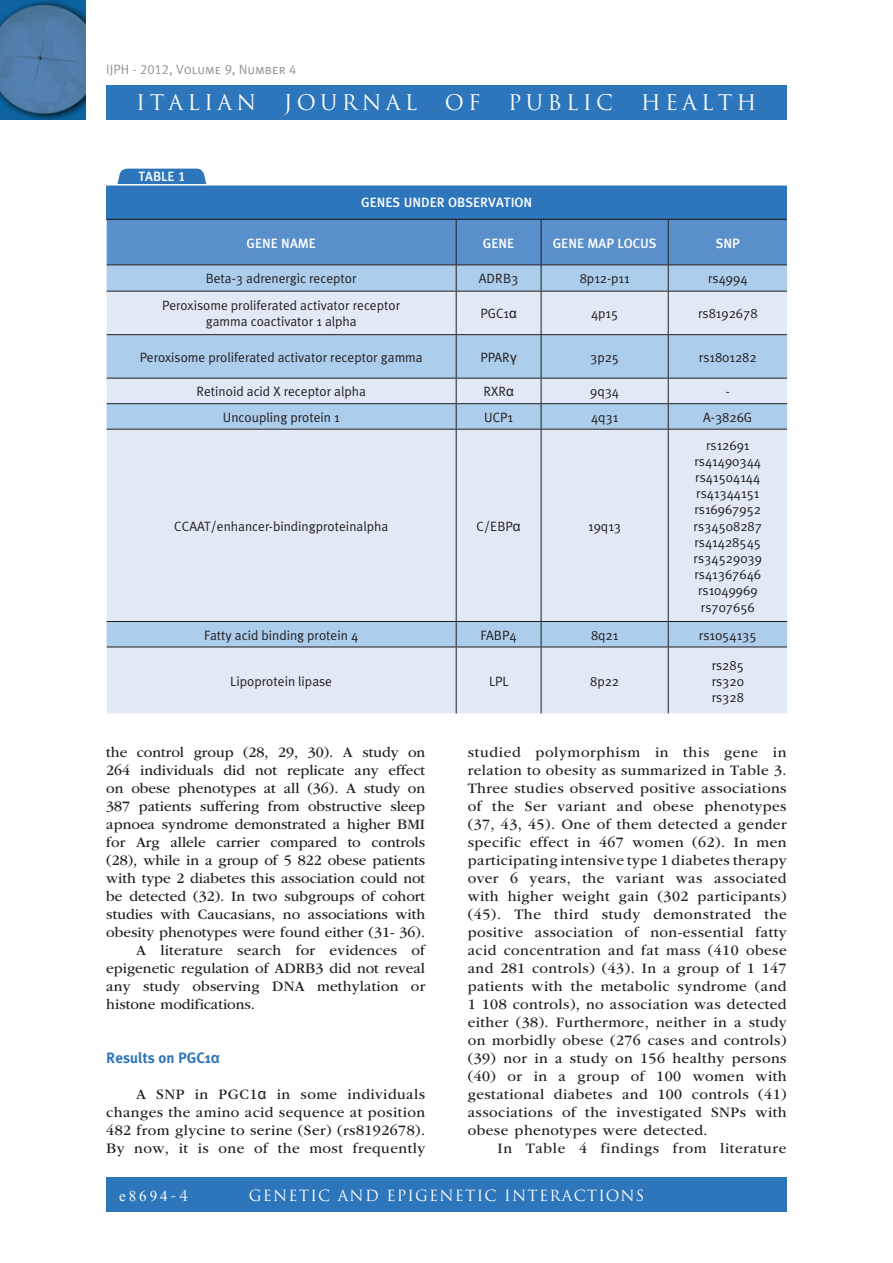
<style>
.page{position:relative;width:893px;height:1263px;background:#fff}
.page>*{position:absolute;margin:0;border:0;box-sizing:border-box;transform-origin:0 0}
.t1{font:21px "Trajan Pro";letter-spacing:.2em;color:#fff}
.t2{font:15px/18px "ITC Garamond Std";color:#231f20;text-align:justify}
.t3{font:15px "Trajan Pro";color:#fff}
.t4{font:15px "ITC Garamond Std";letter-spacing:.045em;color:#231f20}
.t5{font:700 15px "Meta Plus";color:#2e76bc}
.t6{font:15px "Times New Roman";letter-spacing:.2em;color:#fff}
.t7{font:13.5px/16.2px "Meta Plus Normal";color:#231f20;text-align:center}
.t8{font:13.5px "Meta Plus Medium Caps";color:#fff}
.t9{font:13.5px "Meta Plus Normal Caps";color:#939598}
.s1{font-family:"Arial"}
.s2{font-family:"Trajan Pro"}
</style>
<div class="page">
<div style="left:106px;top:85px;width:681px;height:34px;background:#2e76bc"></div>
<div style="left:106px;top:1178px;width:681px;height:34px;background:#2e76bc"></div>
<img style="left:0;top:0;width:85px;height:119px">
<svg style="left:117px;top:169px;width:90px;height:15px"></svg>
<div style="left:107px;top:185px;width:680px;height:34px;background:#2e76bc"></div>
<hr style="left:105px;top:184px;width:686px;height:2px;background:#fff">
<hr style="left:107px;top:219px;width:680px;height:1px;background:#231f20">
<svg style="left:107px;top:292px;width:680px;height:421px;background:#d4e1f2"></svg>
<svg style="left:107px;top:220px;width:680px;height:71px;background:#75a3d2"></svg>
<hr style="left:107px;top:291px;width:349px;height:1px;background:#231f20">
<hr style="left:456px;top:291px;width:85px;height:1px;background:#231f20">
<hr style="left:456px;top:291px;width:1px;height:43px;background:#231f20">
<hr style="left:541px;top:291px;width:127px;height:1px;background:#231f20">
<hr style="left:541px;top:291px;width:1px;height:43px;background:#231f20">
<hr style="left:668px;top:291px;width:119px;height:1px;background:#231f20">
<hr style="left:668px;top:291px;width:1px;height:43px;background:#231f20">
<hr style="left:107px;top:334px;width:349px;height:1px;background:#231f20">
<hr style="left:456px;top:334px;width:85px;height:1px;background:#231f20">
<hr style="left:456px;top:335px;width:1px;height:43px;background:#231f20">
<hr style="left:541px;top:334px;width:127px;height:1px;background:#231f20">
<hr style="left:541px;top:335px;width:1px;height:43px;background:#231f20">
<hr style="left:668px;top:334px;width:119px;height:1px;background:#231f20">
<hr style="left:668px;top:335px;width:1px;height:43px;background:#231f20">
<hr style="left:107px;top:378px;width:349px;height:1px;background:#231f20">
<hr style="left:456px;top:378px;width:85px;height:1px;background:#231f20">
<hr style="left:541px;top:378px;width:127px;height:1px;background:#231f20">
<hr style="left:668px;top:378px;width:119px;height:1px;background:#231f20">
<hr style="left:107px;top:403px;width:349px;height:1px;background:#231f20">
<hr style="left:456px;top:403px;width:85px;height:1px;background:#231f20">
<svg style="left:456px;top:378px;width:1px;height:51px"></svg>
<hr style="left:541px;top:403px;width:127px;height:1px;background:#231f20">
<svg style="left:541px;top:378px;width:1px;height:51px"></svg>
<hr style="left:668px;top:403px;width:119px;height:1px;background:#231f20">
<svg style="left:668px;top:378px;width:1px;height:51px"></svg>
<hr style="left:107px;top:429px;width:349px;height:1px;background:#231f20">
<hr style="left:456px;top:429px;width:85px;height:1px;background:#231f20">
<hr style="left:456px;top:429px;width:1px;height:192px;background:#231f20">
<hr style="left:541px;top:429px;width:127px;height:1px;background:#231f20">
<hr style="left:541px;top:429px;width:1px;height:192px;background:#231f20">
<hr style="left:668px;top:429px;width:119px;height:1px;background:#231f20">
<hr style="left:668px;top:429px;width:1px;height:192px;background:#231f20">
<hr style="left:107px;top:621px;width:349px;height:1px;background:#231f20">
<hr style="left:456px;top:621px;width:85px;height:1px;background:#231f20">
<svg style="left:456px;top:622px;width:1px;height:25px"></svg>
<hr style="left:541px;top:621px;width:127px;height:1px;background:#231f20">
<svg style="left:541px;top:622px;width:1px;height:25px"></svg>
<hr style="left:668px;top:621px;width:119px;height:1px;background:#231f20">
<svg style="left:668px;top:622px;width:1px;height:25px"></svg>
<hr style="left:107px;top:647px;width:349px;height:1px;background:#231f20">
<hr style="left:456px;top:647px;width:85px;height:1px;background:#231f20">
<hr style="left:456px;top:647px;width:1px;height:66px;background:#231f20">
<hr style="left:541px;top:647px;width:127px;height:1px;background:#231f20">
<hr style="left:541px;top:647px;width:1px;height:66px;background:#231f20">
<hr style="left:668px;top:647px;width:119px;height:1px;background:#231f20">
<hr style="left:668px;top:647px;width:1px;height:66px;background:#231f20">
<p class="t9" style="left:106px;top:62px;width:192px">IJPH - 2012, Volume 9, Number 4</p>
<h1 class="t1" style="left:136px;top:89px;width:121px">ITALIAN</h1>
<h1 class="t1" style="left:284px;top:89px;width:135px">JOURNAL</h1>
<h1 class="t1" style="left:445px;top:89px;width:37px">OF</h1>
<h1 class="t1" style="left:508px;top:89px;width:106px">PUBLIC</h1>
<h1 class="t1" style="left:641px;top:89px;width:117px">HEALTH</h1>
<p class="t8" style="left:138px;top:169px;width:48px">TABLE 1</p>
<p class="t8" style="left:361px;top:195px;width:173px">GENES UNDER OBSERVATION</p>
<p class="t8" style="left:246px;top:235px;width:69px">GENE NAME</p>
<p class="t8" style="left:483px;top:235px;width:31px">GENE</p>
<p class="t8" style="left:553px;top:235px;width:105px">GE NE MAP LOCUS</p>
<p class="t8" style="left:716px;top:235px;width:9px">SNP</p>
<p class="t7" style="left:206px;top:270px;width:153px">Beta-3 adrenergic receptor</p>
<p class="t7" style="left:479px;top:270px;width:41px">ADRB3</p>
<p class="t7" style="left:580px;top:270px;width:51px">8p12-p11</p>
<p class="t7" style="left:708px;top:270px;width:41px">rs4994</p>
<p class="t7" style="left:162px;top:297px;width:240px">Peroxisome proliferated activator receptor gamma coactivator 1 alpha</p>
<p class="t7" style="left:480px;top:305px;width:38px">PGC1<span class="s1">α</span></p>
<p class="t7" style="left:591px;top:305px;width:29px">4p15</p>
<p class="t7" style="left:698px;top:305px;width:61px">rs8192678</p>
<p class="t7" style="left:140px;top:349px;width:285px">Peroxisome proliferated activator receptor gamma</p>
<p class="t7" style="left:481px;top:349px;width:38px">PPAR<span class="s1">γ</span></p>
<p class="t7" style="left:590px;top:349px;width:31px">3p25</p>
<p class="t7" style="left:699px;top:349px;width:59px">rs1801282</p>
<p class="t7" style="left:197px;top:383px;width:171px">Retinoid acid X receptor alpha</p>
<p class="t7" style="left:483px;top:383px;width:32px">RXR<span class="s1">α</span></p>
<p class="t7" style="left:590px;top:383px;width:31px">9q34</p>
<p class="t7" style="left:726px;top:383px;width:6px">-</p>
<p class="t7" style="left:223px;top:409px;width:118px">Uncoupling protein 1</p>
<p class="t7" style="left:484px;top:409px;width:30px">UCP1</p>
<p class="t7" style="left:591px;top:409px;width:29px">4q31</p>
<p class="t7" style="left:703px;top:409px;width:51px">A-3826G</p>
<p class="t7" style="left:174px;top:518px;width:215px">CCAAT/enhancer-bindingproteinalpha</p>
<p class="t7" style="left:477px;top:518px;width:46px">C/EBP<span class="s1">α</span></p>
<p class="t7" style="left:588px;top:518px;width:34px">19q13</p>
<p class="t7" style="left:694px;top:437px;width:70px">rs12691 rs41490344 rs41504144 rs41344151 rs16967952 rs34508287 rs41428545 rs34529039 rs41367646 rs1049969 rs707656</p>
<p class="t7" style="left:204px;top:627px;width:155px">Fatty acid binding protein 4</p>
<p class="t7" style="left:481px;top:627px;width:38px">FABP4</p>
<p class="t7" style="left:591px;top:627px;width:29px">8q21</p>
<p class="t7" style="left:699px;top:627px;width:59px">rs1054135</p>
<p class="t7" style="left:230px;top:673px;width:103px">Lipoprotein lipase</p>
<p class="t7" style="left:489px;top:673px;width:21px">LPL</p>
<p class="t7" style="left:590px;top:673px;width:31px">8p22</p>
<p class="t7" style="left:712px;top:656px;width:34px;text-align:justify">rs285 rs320 rs328</p>
<p class="t2" style="left:106px;top:743px;width:320px">the control group (28, 29, 30). A study on</p>
<p class="t2" style="left:106px;top:761px;width:320px">264 individuals did not replicate any effect</p>
<p class="t2" style="left:106px;top:779px;width:320px">on obese phenotypes at all (36). A study on</p>
<p class="t2" style="left:106px;top:797px;width:320px">387 patients suffering from obstructive sleep</p>
<p class="t2" style="left:106px;top:815px;width:320px">apnoea syndrome demonstrated a higher BMI</p>
<p class="t2" style="left:106px;top:833px;width:320px">for Arg allele carrier compared to controls</p>
<p class="t2" style="left:106px;top:851px;width:320px">(28), while in a group of 5 822 obese patients</p>
<p class="t2" style="left:106px;top:869px;width:320px">with type 2 diabetes this association could not</p>
<p class="t2" style="left:106px;top:887px;width:320px">be detected (32). In two subgroups of cohort</p>
<p class="t2" style="left:106px;top:905px;width:320px">studies with Caucasians, no associations with</p>
<p class="t2" style="left:106px;top:923px;width:320px">obesity phenotypes were found either (31- 36).</p>
<p class="t2" style="left:136px;top:941px;width:291px">A literature search for evidences of</p>
<p class="t2" style="left:106px;top:959px;width:320px">epigenetic regulation of ADRB3 did not reveal</p>
<p class="t2" style="left:106px;top:977px;width:320px">any study observing DNA methylation or</p>
<p class="t2" style="left:106px;top:995px;width:150px">histone modifications.</p>
<p class="t5" style="left:106px;top:1049px;width:115px">Results on PGC1<span class="s1">α</span></p>
<p class="t2" style="left:106px;top:1085px;width:320px;text-indent:30px">A SNP in PGC1<span class="s1">α</span> in some individuals changes the amino acid sequence at position 482 from glycine to serine (Ser) (rs8192678).<br>By now, it is one of the most frequently</p>
<p class="t2" style="left:468px;top:743px;width:321px">studied polymorphism in this gene in relation to obesity as summarized in Table 3.<br>Three studies observed positive associations of the Ser variant and obese phenotypes (37, 43, 45). One of them detected a gender specific effect in 467 women (62). In men participating intensive type 1 diabetes therapy over 6 years, the variant was associated with higher weight gain (302 participants) (45). The third study demonstrated the positive association of non-essential fatty acid concentration and fat mass (410 obese and 281 controls) (43). In a group of 1 147 patients with the metabolic syndrome (and 1 108 controls), no association was detected either (38). Furthermore, neither in a study on morbidly obese (276 cases and controls) (39) nor in a study on 156 healthy persons (40) or in a group of 100 women with gestational diabetes and 100 controls (41) associations of the investigated SNPs with obese phenotypes were detected.</p>
<p class="t4" style="left:497px;top:1140px;width:290px">In Table 4 findings from literature</p>
<p class="t6" style="left:119px;top:1185px;width:71px">e8694<span class="s2">-4</span></p>
<p class="t3" style="left:249px;top:1185px;width:26px">GENETIC</p>
<p class="t3" style="left:338px;top:1185px;width:61px">AN D EPIGENETIC</p>
<p class="t3" style="left:504px;top:1185px;width:13px">INTERACTION</p>
<p class="t3" style="left:636px;top:1185px;width:10px">S</p>
</div>
